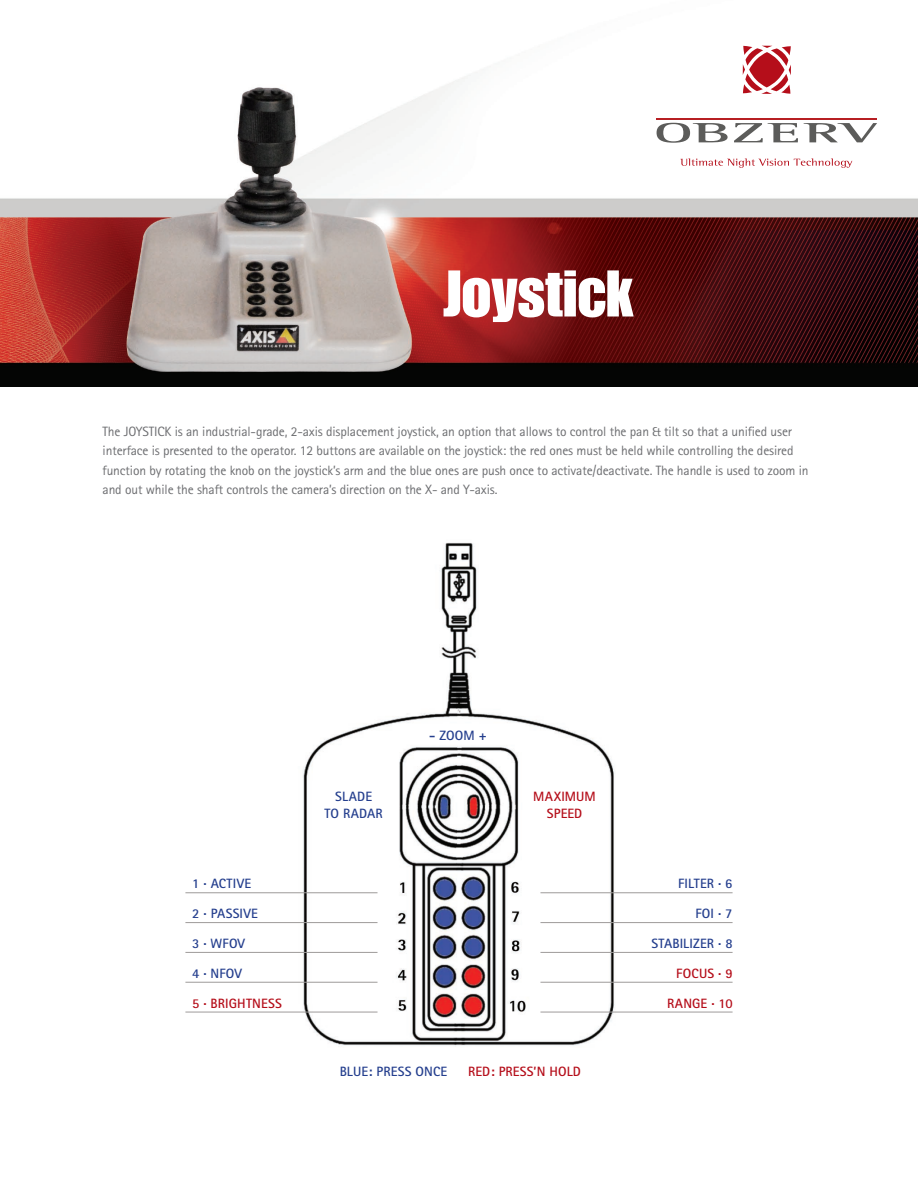
<style>
.page{position:relative;width:918px;height:1188px;background:#fff}
.page>*{position:absolute;margin:0;border:0;box-sizing:border-box;transform-origin:0 0}
.t1{font:64.5px "Impact";color:#fff}
.t2{font:13.5px/19.5px "Rotis Sans Serif";letter-spacing:-.01em;color:#6c6d70}
.t3{font:700 13.5px/16.5px "Rotis Sans Serif";letter-spacing:.01em;color:#253f8e;text-align:center}
.t4{font:700 13.5px/16.5px "Rotis Sans Serif";letter-spacing:.01em;color:#b50e1a;text-align:center}
</style>
<div class="page">
<img style="left:0;top:45px;width:918px;height:341px">
<svg style="left:680px;top:158px;width:172px;height:10px"></svg>
<svg style="left:743px;top:46px;width:48px;height:48px"></svg>
<svg style="left:657px;top:123px;width:220px;height:20px"></svg>
<hr style="left:657px;top:118px;width:220px;height:1px;background:#b71f23">
<img style="left:285px;top:542px;width:360px;height:504px">
<hr style="left:185px;top:893px;width:193px;height:1px;background:#9e9b9a">
<hr style="left:185px;top:922px;width:193px;height:1px;background:#9e9b9a">
<hr style="left:185px;top:952px;width:193px;height:1px;background:#9e9b9a">
<hr style="left:185px;top:982px;width:193px;height:1px;background:#9e9b9a">
<hr style="left:185px;top:1012px;width:193px;height:1px;background:#9e9b9a">
<hr style="left:540px;top:893px;width:193px;height:1px;background:#9e9b9a">
<hr style="left:540px;top:922px;width:193px;height:1px;background:#9e9b9a">
<hr style="left:540px;top:952px;width:193px;height:1px;background:#9e9b9a">
<hr style="left:540px;top:982px;width:193px;height:1px;background:#9e9b9a">
<hr style="left:540px;top:1012px;width:193px;height:1px;background:#9e9b9a">
<h1 class="t1" style="left:442px;top:256px;width:193px">Joystick</h1>
<p class="t2" style="left:103px;top:421px;width:708px">The joystick is an industrial-grade, 2-axis displacement joystick, an option that allows to control the pan &amp; tilt so that a unified user interface is presented to the operator. 12 buttons are available on the joystick: the red ones must be held while controlling the desired function by rotating the knob on the joystick’s arm and the blue ones are push once to activate/deactivate. The handle is used to zoom in and out while the shaft controls the camera’s direction on the X- and Y-axis.</p>
<p class="t3" style="left:192px;top:875px;width:61px">1 . ACTIVE</p>
<p class="t3" style="left:192px;top:905px;width:67px">2 . PASSIVE</p>
<p class="t3" style="left:192px;top:935px;width:54px">3 . WFOV</p>
<p class="t3" style="left:192px;top:965px;width:51px">4 . NFOV</p>
<p class="t4" style="left:192px;top:994px;width:91px">5 . BRIGHTNESS</p>
<p class="t3" style="left:324px;top:788px;width:60px">SLADE<br>TO RADAR</p>
<p class="t3" style="left:429px;top:727px;width:59px">- ZOO M +</p>
<p class="t4" style="left:533px;top:788px;width:64px">MAXIMUM<br>SPEED</p>
<p class="t3" style="left:340px;top:1063px;width:109px">BLUE: PRESS ONCE</p>
<p class="t4" style="left:468px;top:1062px;width:114px">RED: PRESS’N HOLD</p>
<p class="t3" style="left:678px;top:875px;width:56px">FILTER . 6</p>
<p class="t3" style="left:695px;top:905px;width:39px">FOI . 7</p>
<p class="t3" style="left:651px;top:935px;width:83px">STABILIZER . 8</p>
<p class="t4" style="left:676px;top:965px;width:58px">FOCUS . 9</p>
<p class="t4" style="left:667px;top:994px;width:9px">RAN</p>
<p class="t4" style="left:692px;top:994px;width:42px">GE . 10</p>
</div>
